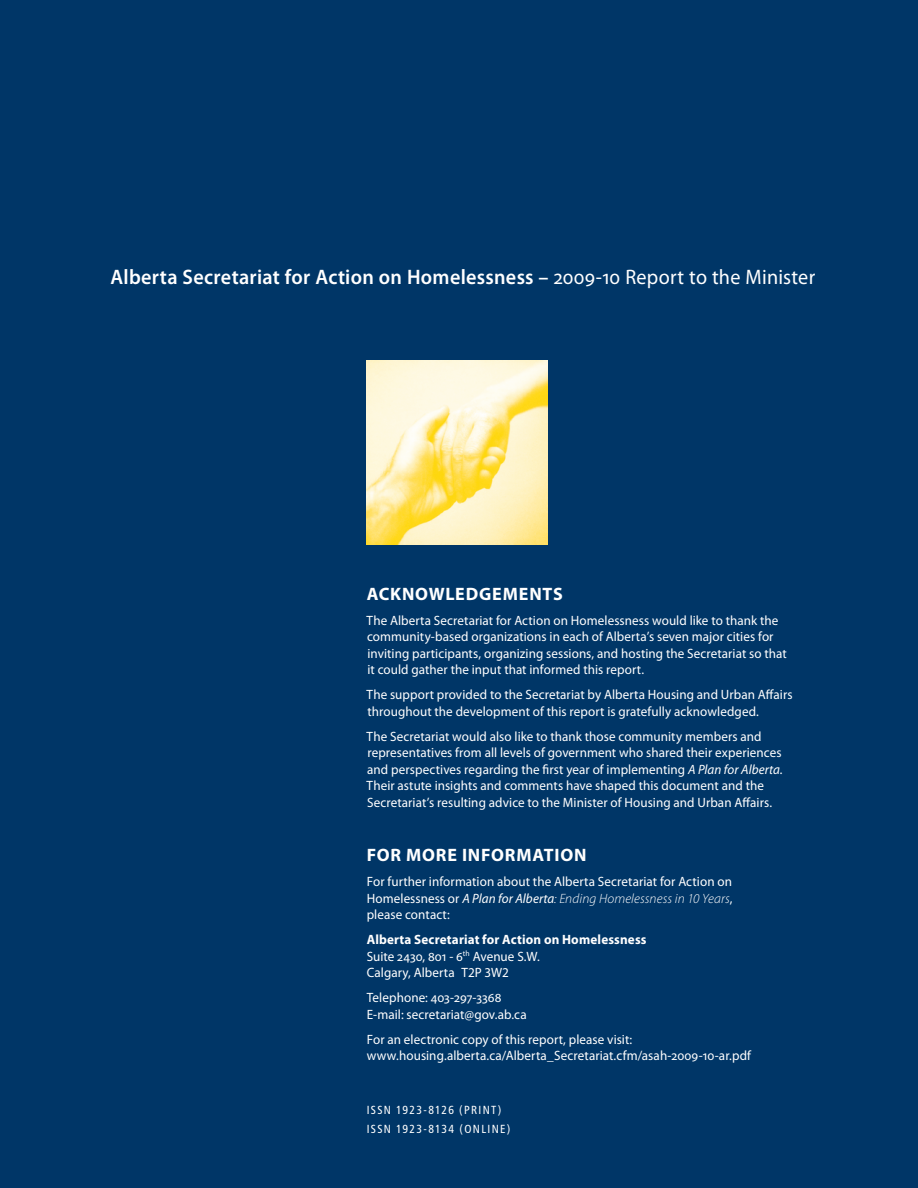
<style>
.page{position:relative;width:918px;height:1188px;background:#003667}
.page>*{position:absolute;margin:0;border:0;box-sizing:border-box;transform-origin:0 0}
.side_main_text{font:600 21px "Myriad Pro";letter-spacing:.015em;color:#fff;scale:.96 1}
.top_of_head_-_con{font:700 18px "Myriad Pro";letter-spacing:.045em;color:#fff}
.side_main_text-2{font:13.5px/16.5px "Myriad Pro";letter-spacing:.005em;color:#fff}
.side_main_text-3{font:700 13.5px "Myriad Pro";letter-spacing:.01em;color:#fff}
.tiny_head{font:condensed 11.7px "Frutiger";letter-spacing:.115em;color:#fff}
.s1{font-weight:400}
.s2{font-style:italic}
.s3{font-weight:300;font-style:italic}
</style>
<div class="page">
<img style="left:367px;top:361px;width:180px;height:183px">
<p class="side_main_text" style="left:111px;top:263px;width:736px">Alberta Secretariat for Action on Homelessness – <span class="s1">2009‑10 Report to the Minister</span></p>
<p class="top_of_head_-_con" style="left:367px;top:582px;width:198px">ACKNOWLEDGEMENTS</p>
<p class="side_main_text-2" style="left:367px;top:612px;width:422px">The Alberta Secretariat for Action on Homelessness would like to thank the community‑based organizations in each of Alberta’s seven major cities for inviting participants, organizing sessions, and hosting the Secretariat so that it could gather the input that informed this report.</p>
<p class="side_main_text-2" style="left:367px;top:686px;width:428px">The support provided to the Secretariat by Alberta Housing and Urban Affairs throughout the development of this report is gratefully acknowledged.</p>
<p class="side_main_text-2" style="left:367px;top:728px;width:418px">The Secretariat would also like to thank those community members and representatives from all levels of government who shared their experiences and perspectives regarding the first year of implementing <span class="s2">A Plan for Alberta.<br></span>Their astute insights and comments have shaped this document and the Secretariat’s resulting advice to the Minister of Housing and Urban Affairs.</p>
<p class="top_of_head_-_con" style="left:367px;top:843px;width:221px">FOR MORE INFORMATION</p>
<p class="side_main_text-2" style="left:367px;top:873px;width:367px;text-align:justify">For further information about the Alberta Secretariat for Action on Homelessness or <span class="s2">A Plan for Alberta</span><span class="s3">: Ending Homelessness in 10 Years</span>, please contact:</p>
<p class="side_main_text-3" style="left:367px;top:931px;width:281px">Alberta Secretariat for Action on Homelessness</p>
<p class="side_main_text-2" style="left:367px;top:948px;width:175px">Suite 2430, 801 ‑ 6<sup>th</sup> Avenue S.W.</p>
<p class="side_main_text-2" style="left:367px;top:964px;width:144px">Calgary, Alberta T2P 3W2</p>
<p class="side_main_text-2" style="left:367px;top:989px;width:136px">Telephone: 403‑297‑3368</p>
<p class="side_main_text-2" style="left:367px;top:1006px;width:161px">E‑mail: secretariat@gov.ab.ca</p>
<p class="side_main_text-2" style="left:367px;top:1031px;width:386px">For an electronic copy of this report, please visit: www.housing.alberta.ca/Alberta_Secretariat.cfm/asah-2009-10-ar.pdf</p>
<p class="tiny_head" style="left:367px;top:1103px;width:136px">ISSN 1923‑8126 (PRINT)</p>
<p class="tiny_head" style="left:367px;top:1122px;width:145px">ISSN 1923‑8134 (ONLINE)</p>
</div>
